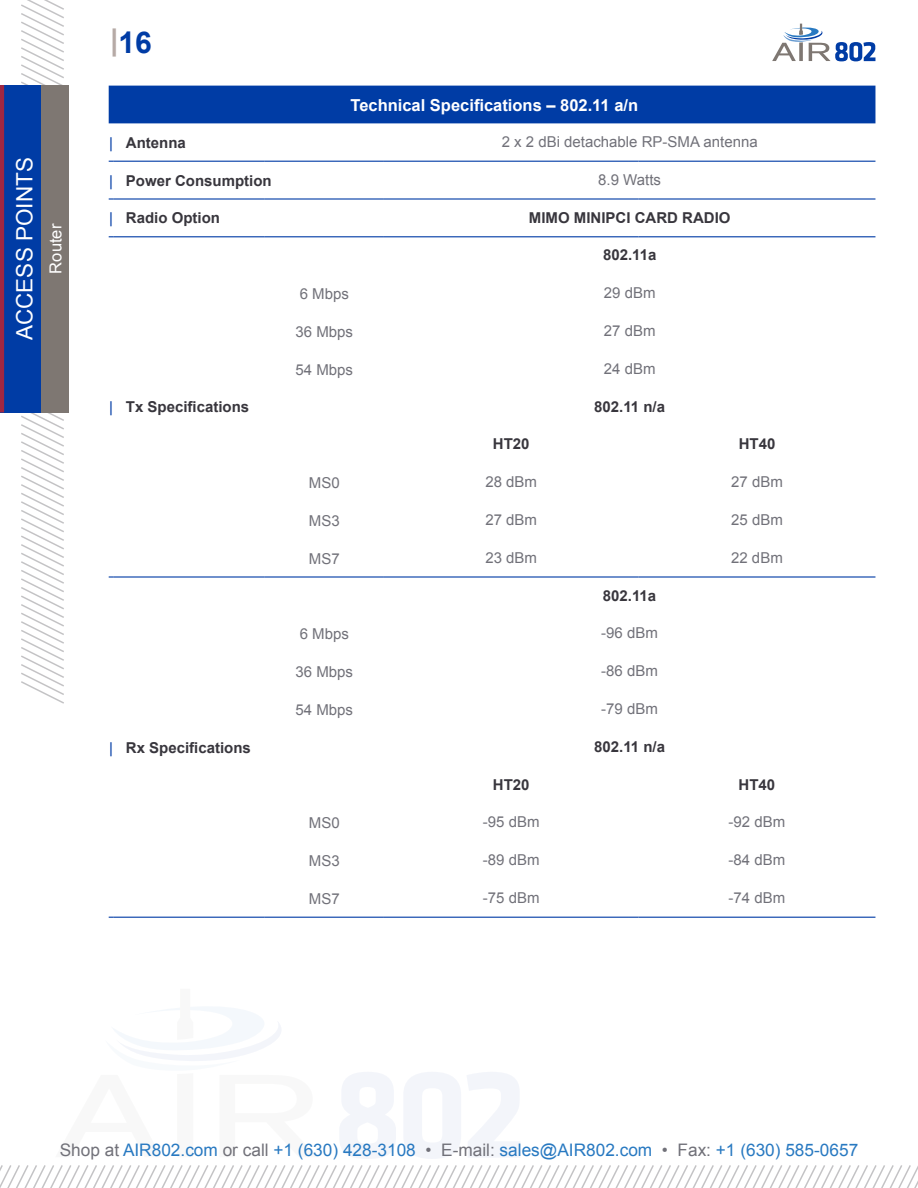
<style>
.page{position:relative;width:918px;height:1188px;background:#fff}
.page>*{position:absolute;margin:0;border:0;box-sizing:border-box;transform-origin:0 0}
.t1{font:700 30px "Arial";color:#003ca5}
.t2{font:22.5px "Arial";color:#fff}
.t3{font:17.25px "Arial";color:#2879c1}
.t4{font:700 16.5px "Arial";color:#fff}
.t5{font:16.5px "Arial";color:#fff}
.t6{font:15px "Arial";color:#717179}
.t7{font:700 15px "Arial";color:#38363d}
.s1{color:#b6aaa6}
.s2{font-weight:400;color:#003ca5}
.s3{color:#717179}
</style>
<div class="page">
<svg style="left:0;top:1007px;width:918px;height:181px"></svg>
<svg style="left:772px;top:24px;width:103px;height:37px"></svg>
<svg style="left:19px;top:0;width:47px;height:704px"></svg>
<div style="left:0;top:85px;width:43px;height:327px;background:#003ca5"></div>
<div style="left:42px;top:85px;width:27px;height:327px;background:#7e7772"></div>
<hr style="left:0;top:85px;width:4px;height:327px;background:#9f2742">
<div style="left:109px;top:86px;width:766px;height:37px;background:#003ca5"></div>
<hr style="left:113px;top:161px;width:152px;height:1px;background:#003ca5">
<hr style="left:265px;top:161px;width:119px;height:1px;background:#003ca5">
<hr style="left:384px;top:161px;width:245px;height:1px;background:#003ca5">
<hr style="left:639px;top:161px;width:236px;height:1px;background:#003ca5">
<hr style="left:113px;top:198px;width:152px;height:2px;background:#003ca5">
<hr style="left:265px;top:198px;width:119px;height:2px;background:#003ca5">
<hr style="left:384px;top:198px;width:245px;height:2px;background:#003ca5">
<svg style="left:629px;top:198px;width:10px;height:2px"></svg>
<hr style="left:639px;top:198px;width:236px;height:2px;background:#003ca5">
<hr style="left:113px;top:576px;width:152px;height:2px;background:#003ca5">
<hr style="left:265px;top:917px;width:119px;height:1px;background:#003ca5">
<hr style="left:384px;top:917px;width:245px;height:1px;background:#003ca5">
<hr style="left:639px;top:917px;width:236px;height:1px;background:#003ca5">
<hr style="left:113px;top:917px;width:152px;height:1px;background:#003ca5">
<hr style="left:113px;top:236px;width:152px;height:1px;background:#003ca5">
<hr style="left:265px;top:236px;width:119px;height:1px;background:#003ca5">
<hr style="left:384px;top:236px;width:245px;height:1px;background:#003ca5">
<hr style="left:639px;top:236px;width:236px;height:1px;background:#003ca5">
<hr style="left:265px;top:576px;width:119px;height:2px;background:#003ca5">
<hr style="left:384px;top:576px;width:245px;height:2px;background:#003ca5">
<svg style="left:629px;top:576px;width:10px;height:2px"></svg>
<hr style="left:639px;top:576px;width:236px;height:2px;background:#003ca5">
<h2 class="t2" style="left:10px;top:340px;width:184px;rotate:-90deg">Access Points</h2>
<p class="t5" style="left:45px;top:274px;width:51px;rotate:-90deg">Router</p>
<h1 class="t1" style="left:110px;top:23px;width:43px"><span class="s1">|</span>16</h1>
<p class="t4" style="left:351px;top:94px;width:289px">Technical Specifications – 802.11 a/n</p>
<p class="t7" style="left:109px;top:132px;width:78px"><span class="s2">|</span> Antenna</p>
<p class="t6" style="left:502px;top:132px;width:257px">2 x 2 dBi detachable RP-SMA antenna</p>
<p class="t7" style="left:109px;top:170px;width:164px"><span class="s2">|</span> Power Consumption</p>
<p class="t6" style="left:598px;top:170px;width:64px">8.9 Watts</p>
<p class="t7" style="left:109px;top:208px;width:112px"><span class="s2">|</span> Radio Option</p>
<p class="t7" style="left:529px;top:207px;width:203px">MIMO MINIPCI CARD RADIO</p>
<p class="t7" style="left:109px;top:397px;width:142px"><span class="s2">|</span> Tx Specifications</p>
<p class="t7" style="left:109px;top:737px;width:143px"><span class="s2">|</span> Rx Specifications</p>
<p class="t7" style="left:603px;top:245px;width:55px">802.11a</p>
<p class="t6" style="left:300px;top:284px;width:51px">6 Mbps</p>
<p class="t6" style="left:604px;top:283px;width:53px">29 dBm</p>
<p class="t6" style="left:296px;top:322px;width:59px">36 Mbps</p>
<p class="t6" style="left:604px;top:321px;width:53px">27 dBm</p>
<p class="t6" style="left:296px;top:359px;width:59px">54 Mbps</p>
<p class="t6" style="left:604px;top:359px;width:53px">24 dBm</p>
<p class="t7" style="left:594px;top:396px;width:72px">802.11 n/a</p>
<p class="t7" style="left:493px;top:434px;width:38px">HT20</p>
<p class="t7" style="left:739px;top:434px;width:38px">HT40</p>
<p class="t6" style="left:309px;top:473px;width:32px">MS0</p>
<p class="t6" style="left:485px;top:472px;width:53px">28 dBm</p>
<p class="t6" style="left:731px;top:472px;width:53px">27 dBm</p>
<p class="t6" style="left:309px;top:511px;width:32px">MS3</p>
<p class="t6" style="left:485px;top:510px;width:53px">27 dBm</p>
<p class="t6" style="left:731px;top:510px;width:53px">25 dBm</p>
<p class="t6" style="left:309px;top:548px;width:32px">MS7</p>
<p class="t6" style="left:485px;top:548px;width:53px">23 dBm</p>
<p class="t6" style="left:731px;top:548px;width:53px">22 dBm</p>
<p class="t7" style="left:603px;top:585px;width:55px">802.11a</p>
<p class="t6" style="left:300px;top:624px;width:51px">6 Mbps</p>
<p class="t6" style="left:601px;top:623px;width:58px">-96 dBm</p>
<p class="t6" style="left:296px;top:662px;width:59px">36 Mbps</p>
<p class="t6" style="left:601px;top:661px;width:58px">-86 dBm</p>
<p class="t6" style="left:296px;top:700px;width:59px">54 Mbps</p>
<p class="t6" style="left:601px;top:699px;width:58px">-79 dBm</p>
<p class="t7" style="left:594px;top:737px;width:72px">802.11 n/a</p>
<p class="t7" style="left:493px;top:774px;width:38px">HT20</p>
<p class="t7" style="left:739px;top:774px;width:38px">HT40</p>
<p class="t6" style="left:309px;top:813px;width:32px">MS0</p>
<p class="t6" style="left:483px;top:812px;width:58px">-95 dBm</p>
<p class="t6" style="left:729px;top:812px;width:58px">-92 dBm</p>
<p class="t6" style="left:309px;top:851px;width:32px">MS3</p>
<p class="t6" style="left:483px;top:850px;width:58px">-89 dBm</p>
<p class="t6" style="left:729px;top:850px;width:58px">-84 dBm</p>
<p class="t6" style="left:309px;top:889px;width:32px">MS7</p>
<p class="t6" style="left:483px;top:888px;width:58px">-75 dBm</p>
<p class="t6" style="left:729px;top:888px;width:58px">-74 dBm</p>
<p class="t3" style="left:60px;top:1138px;width:800px"><span class="s3">Shop at</span> AIR802.com <span class="s3">or call</span> +1 (630) 428-3108 <span class="s3">• E-mail:</span> sales@AIR802.com <span class="s3">• Fax:</span> +1 (630) 585-0657</p>
</div>
